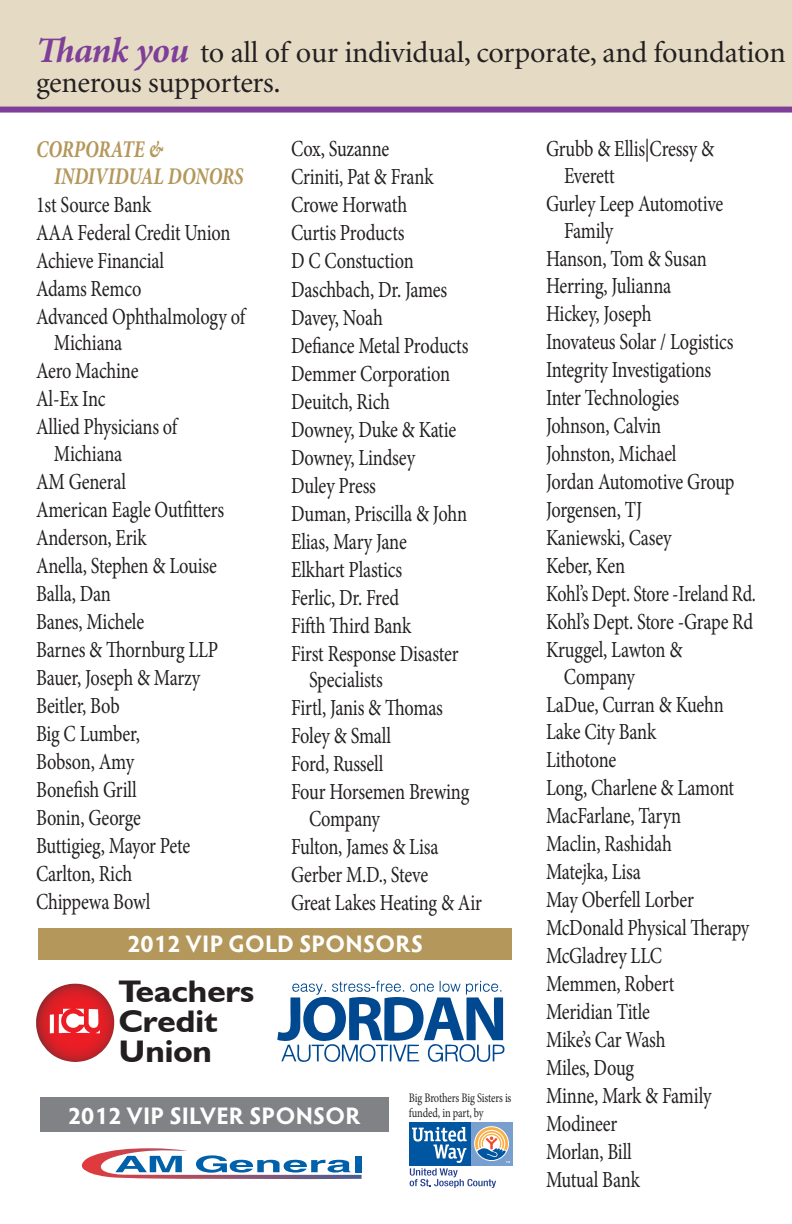
<style>
.page{position:relative;width:792px;height:1224px;background:#fff}
.page>*{position:absolute;margin:0;border:0;box-sizing:border-box;transform-origin:0 0}
.t1{font:700 31.2px/29.8px "Humanist 521 BT";color:#231f20;scale:1.1 1}
.t2{font:30px/30px "Minion";letter-spacing:-.01em;color:#231f20}
.t3{font:700 24px "Hypatia Sans Pro";letter-spacing:.01em;color:#fff}
.t4{font:italic 700 24px/26.6px "Minion Pro";color:#b4975a;scale:.79 1}
.t5{font:23px "Minion Pro";letter-spacing:-.01em;color:#231f20;scale:.8 1}
.t6{font:23px "Minion Pro";letter-spacing:-.01em;color:#231f20;scale:.78 1}
.t7{font:13px/14.6px "Minion Pro";letter-spacing:-.015em;color:#231f20;scale:.8 1}
.s1{font-family:"Minion Pro";font-weight:700;font-style:italic;font-size:36px;color:#7f3f98}
</style>
<div class="page">
<div style="left:0;top:0;width:792px;height:109px;background:#e5dbc5"></div>
<div style="left:0;top:107px;width:792px;height:6px;background:#7f3f98"></div>
<div style="left:39px;top:928px;width:473px;height:31px;background:#b4975a"></div>
<div style="left:40px;top:1098px;width:349px;height:34px;background:#808285"></div>
<svg style="left:82px;top:1148px;width:280px;height:31px"></svg>
<div style="left:470px;top:1122px;width:43px;height:44px;background:#789fce"></div>
<div style="left:409px;top:1122px;width:61px;height:44px;background:#0056a0"></div>
<svg style="left:410px;top:1127px;width:100px;height:61px"></svg>
<svg style="left:36px;top:984px;width:38px;height:48px"></svg>
<svg style="left:277px;top:981px;width:228px;height:81px"></svg>
<h2 class="t2" style="left:36px;top:39px;width:751px"><span class="s1">THANK YOU</span> to all of our individual, corporate, and foundation generous supporters.</h2>
<p class="t4" style="left:54px;top:136px;width:228px;text-indent:-18px">CORPORATE &amp;<br>INDIVIDUAL DONORS</p>
<p class="t5" style="left:36px;top:189px;width:145px">1st Source Bank</p>
<p class="t5" style="left:36px;top:217px;width:245px">AAA Federal Credit Union</p>
<p class="t5" style="left:36px;top:245px;width:162px">Achieve Financial</p>
<p class="t5" style="left:36px;top:273px;width:133px">Adams Remco</p>
<p class="t5" style="left:36px;top:301px;width:263px">Advanced Ophthalmology of</p>
<p class="t5" style="left:54px;top:328px;width:87px">Michiana</p>
<p class="t5" style="left:36px;top:356px;width:130px">Aero Machine</p>
<p class="t5" style="left:36px;top:384px;width:89px">Al-Ex Inc</p>
<p class="t5" style="left:36px;top:412px;width:178px">Allied Physicians of</p>
<p class="t5" style="left:54px;top:438px;width:87px">Michiana</p>
<p class="t5" style="left:36px;top:466px;width:114px">AM General</p>
<p class="t5" style="left:36px;top:494px;width:237px">American Eagle Outfitters</p>
<p class="t5" style="left:36px;top:522px;width:140px">Anderson, Erik</p>
<p class="t5" style="left:36px;top:550px;width:228px">Anella, Stephen &amp; Louise</p>
<p class="t5" style="left:36px;top:578px;width:95px">Balla, Dan</p>
<p class="t5" style="left:36px;top:606px;width:137px">Banes, Michele</p>
<p class="t5" style="left:36px;top:634px;width:229px">Barnes &amp; Thornburg LLP</p>
<p class="t5" style="left:36px;top:662px;width:207px">Bauer, Joseph &amp; Marzy</p>
<p class="t5" style="left:36px;top:690px;width:106px">Beitler, Bob</p>
<p class="t5" style="left:36px;top:718px;width:131px">Big C Lumber,</p>
<p class="t5" style="left:36px;top:746px;width:124px">Bobson, Amy</p>
<p class="t5" style="left:36px;top:774px;width:127px">Bonefish Grill</p>
<p class="t5" style="left:36px;top:802px;width:133px">Bonin, George</p>
<p class="t5" style="left:36px;top:830px;width:194px">Buttigieg, Mayor Pete</p>
<p class="t5" style="left:36px;top:858px;width:122px">Carlton, Rich</p>
<p class="t5" style="left:36px;top:886px;width:144px">Chippewa Bowl</p>
<p class="t5" style="left:291px;top:134px;width:124px">Cox, Suzanne</p>
<p class="t5" style="left:291px;top:162px;width:180px">Criniti, Pat &amp; Frank</p>
<p class="t5" style="left:291px;top:190px;width:147px">Crowe Horwath</p>
<p class="t5" style="left:291px;top:218px;width:143px">Curtis Products</p>
<p class="t5" style="left:291px;top:246px;width:155px">D C Constuction</p>
<p class="t5" style="left:291px;top:274px;width:197px">Daschbach, Dr. James</p>
<p class="t5" style="left:291px;top:302px;width:117px">Davey, Noah</p>
<p class="t5" style="left:291px;top:330px;width:223px">Defiance Metal Products</p>
<p class="t5" style="left:291px;top:358px;width:201px">Demmer Corporation</p>
<p class="t5" style="left:291px;top:386px;width:125px">Deuitch, Rich</p>
<p class="t5" style="left:291px;top:414px;width:208px">Downey, Duke &amp; Katie</p>
<p class="t5" style="left:291px;top:442px;width:157px">Downey, Lindsey</p>
<p class="t5" style="left:291px;top:470px;width:108px">Duley Press</p>
<p class="t5" style="left:291px;top:498px;width:222px">Duman, Priscilla &amp; John</p>
<p class="t5" style="left:291px;top:526px;width:146px">Elias, Mary Jane</p>
<p class="t5" style="left:291px;top:554px;width:140px">Elkhart Plastics</p>
<p class="t5" style="left:291px;top:582px;width:137px">Ferlic, Dr. Fred</p>
<p class="t5" style="left:291px;top:610px;width:152px">Fifth Third Bank</p>
<p class="t5" style="left:291px;top:638px;width:211px">First Response Disaster</p>
<p class="t5" style="left:309px;top:665px;width:94px">Specialists</p>
<p class="t5" style="left:291px;top:693px;width:191px">Firtl, Janis &amp; Thomas</p>
<p class="t5" style="left:291px;top:721px;width:127px">Foley &amp; Small</p>
<p class="t5" style="left:291px;top:749px;width:117px">Ford, Russell</p>
<p class="t5" style="left:291px;top:777px;width:224px">Four Horsemen Brewing</p>
<p class="t5" style="left:309px;top:803px;width:90px">Company</p>
<p class="t5" style="left:291px;top:831px;width:186px">Fulton, James &amp; Lisa</p>
<p class="t5" style="left:291px;top:859px;width:173px">Gerber M.D., Steve</p>
<p class="t5" style="left:291px;top:887px;width:240px">Great Lakes Heating &amp; Air</p>
<p class="t3" style="left:127px;top:927px;width:295px">2012 VIP GOLD SPONSORS</p>
<h1 class="t1" style="left:119px;top:976px;width:125px">Teachers<br>Credit<br>Union</h1>
<p class="t3" style="left:68px;top:1098px;width:294px">2012 VIP SI LVER SPONSOR</p>
<p class="t7" style="left:409px;top:1091px;width:130px">Big Brothers Big Sisters is funded, in part, by</p>
<p class="t5" style="left:546px;top:134px;width:212px">Grubb &amp; Ellis|Cressy &amp;</p>
<p class="t5" style="left:564px;top:160px;width:65px">Everett</p>
<p class="t5" style="left:546px;top:188px;width:223px">Gurley Leep Automotive</p>
<p class="t5" style="left:564px;top:215px;width:63px">Family</p>
<p class="t5" style="left:546px;top:243px;width:203px">Hanson, Tom &amp; Susan</p>
<p class="t5" style="left:546px;top:271px;width:158px">Herring, Julianna</p>
<p class="t5" style="left:546px;top:299px;width:133px">Hickey, Joseph</p>
<p class="t5" style="left:546px;top:327px;width:236px">Inovateus Solar / Logistics</p>
<p class="t5" style="left:546px;top:355px;width:208px">Integrity Investigations</p>
<p class="t5" style="left:546px;top:383px;width:168px">Inter Technologies</p>
<p class="t5" style="left:546px;top:411px;width:146px">Johnson, Calvin</p>
<p class="t5" style="left:546px;top:439px;width:165px">Johnston, Michael</p>
<p class="t5" style="left:546px;top:467px;width:237px">Jordan Automotive Group</p>
<p class="t5" style="left:546px;top:494px;width:122px">Jorgensen, TJ</p>
<p class="t5" style="left:546px;top:522px;width:159px">Kaniewski, Casey</p>
<p class="t5" style="left:546px;top:550px;width:101px">Keber, Ken</p>
<p class="t6" style="left:546px;top:578px;width:271px">Kohl’s Dept. Store -Ireland Rd.</p>
<p class="t5" style="left:546px;top:606px;width:261px">Kohl’s Dept. Store -Grape Rd</p>
<p class="t5" style="left:546px;top:634px;width:172px">Kruggel, Lawton &amp;</p>
<p class="t5" style="left:564px;top:661px;width:90px">Company</p>
<p class="t5" style="left:546px;top:689px;width:224px">LaDue, Curran &amp; Kuehn</p>
<p class="t5" style="left:546px;top:717px;width:139px">Lake City Bank</p>
<p class="t5" style="left:546px;top:745px;width:89px">Lithotone</p>
<p class="t5" style="left:546px;top:773px;width:237px">Long, Charlene &amp; Lamont</p>
<p class="t5" style="left:546px;top:801px;width:171px">MacFarlane, Taryn</p>
<p class="t5" style="left:546px;top:829px;width:159px">Maclin, Rashidah</p>
<p class="t5" style="left:546px;top:857px;width:120px">Matejka, Lisa</p>
<p class="t5" style="left:546px;top:885px;width:187px">May Oberfell Lorber</p>
<p class="t5" style="left:546px;top:913px;width:256px">McDonald Physical Therapy</p>
<p class="t5" style="left:546px;top:940px;width:147px">McGladrey LLC</p>
<p class="t5" style="left:546px;top:968px;width:162px">Memmen, Robert</p>
<p class="t5" style="left:546px;top:996px;width:132px">Meridian Title</p>
<p class="t5" style="left:546px;top:1024px;width:151px">Mike’s Car Wash</p>
<p class="t5" style="left:546px;top:1052px;width:112px">Miles, Doug</p>
<p class="t5" style="left:546px;top:1080px;width:208px">Minne, Mark &amp; Family</p>
<p class="t5" style="left:546px;top:1108px;width:91px">Modineer</p>
<p class="t5" style="left:546px;top:1136px;width:109px">Morlan, Bill</p>
<p class="t5" style="left:546px;top:1164px;width:119px">Mutual Bank</p>
</div>
